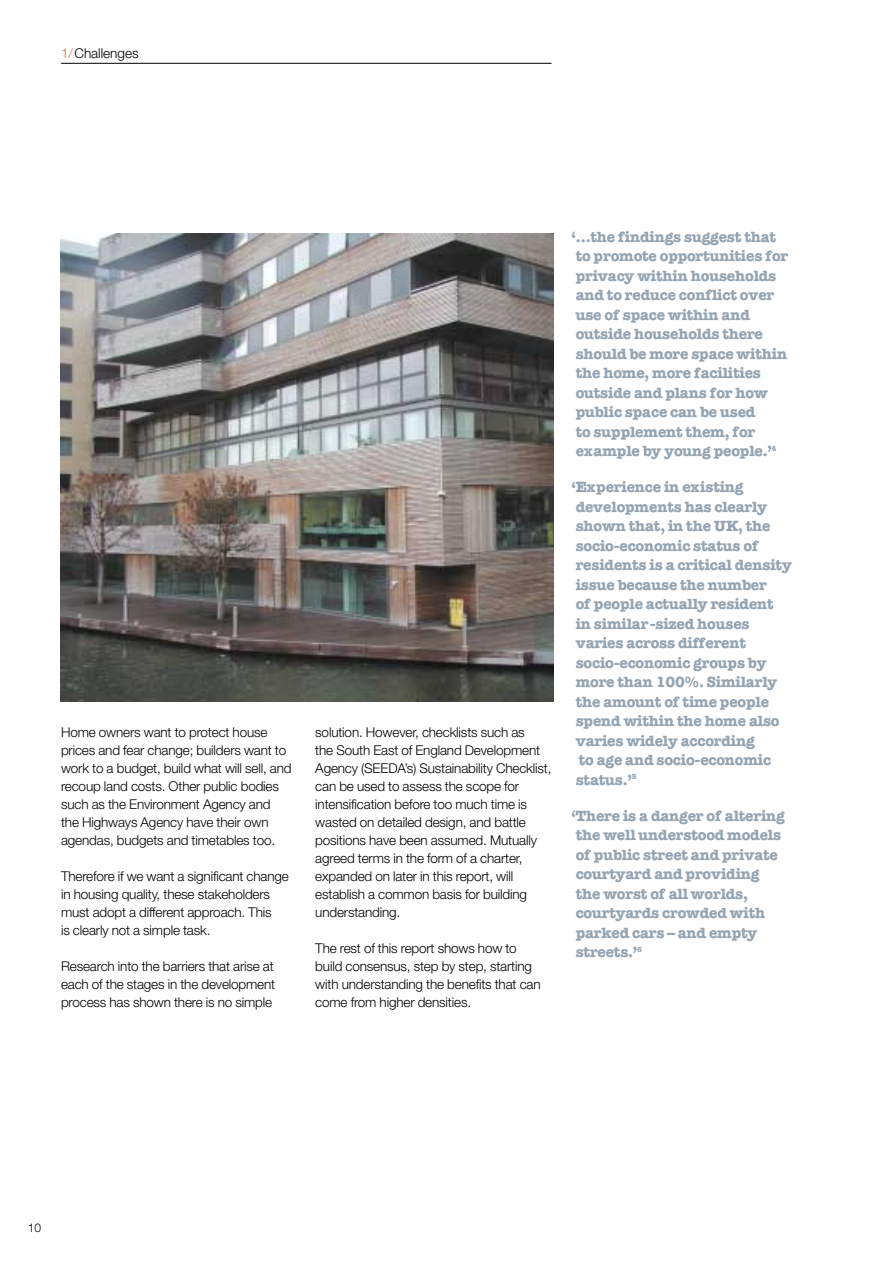
<style>
.page{position:relative;width:893px;height:1262px;background:#fff}
.page>*{position:absolute;margin:0;border:0;box-sizing:border-box;transform-origin:0 0}
.t1{font:700 15px/19.5px "American Typewriter";letter-spacing:-.015em;color:#94a4b1}
.t2{font:300 13.5px/18px "Helvetica Neue";letter-spacing:-.01em;color:#000}
.t3{font:300 12px "Helvetica Neue";color:#000}
.s1{color:#db6c3e}
</style>
<div class="page">
<hr style="left:61px;top:63px;width:490px;height:1px;background:#000">
<img style="left:61px;top:233px;width:492px;height:468px">
<p class="t2" style="left:61px;top:45px;width:79px"><span class="s1">1/</span>Challenges</p>
<p class="t2" style="left:61px;top:724px;width:232px">Home owners want to protect house prices and fear change; builders want to work to a budget, build what will sell, and recoup land costs. Other public bodies such as the Environment Agency and the Highways Agency have their own agendas, budgets and timetables too.</p>
<p class="t2" style="left:61px;top:868px;width:229px">Therefore if we want a significant change in housing quality, these stakeholders must adopt a different approach. This<br>is clearly not a simple task.</p>
<p class="t2" style="left:61px;top:958px;width:216px;text-align:justify">Research into the barriers that arise at each of the stages in the development process has shown there is no simple</p>
<p class="t2" style="left:315px;top:724px;width:238px">solution. However, checklists such as<br>the South East of England Development Agency (SEEDA’s) Sustainability Checklist, can be used to assess the scope for intensification before too much time is wasted on detailed design, and battle positions have been assumed. Mutually agreed terms in the form of a charter, expanded on later in this report, will establish a common basis for building understanding.</p>
<p class="t2" style="left:315px;top:940px;width:227px">The rest of this report shows how to build consensus, step by step, starting with understanding the benefits that can come from higher densities.</p>
<p class="t1" style="left:571px;top:228px;width:218px">‘…the findings suggest that to promote opportunities for privacy within households and to reduce conflict over use of space within and outside households there should be more space within the home, more facilities outside and plans for how public space can be used<br>to supplement them, for example by young people.’<sup>4</sup></p>
<p class="t1" style="left:571px;top:478px;width:222px">‘Experience in existing developments has clearly shown that, in the UK, the socio-economic status of residents is a critical density issue because the number<br>of people actually resident<br>in similar-sized houses varies across different socio-economic groups by more than 100%. Similarly the amount of time people spend within the home also varies widely according<br>to age and socio-economic status.’<sup>5</sup></p>
<p class="t1" style="left:571px;top:807px;width:215px">‘There is a danger of altering the well understood models of public street and private courtyard and providing<br>the worst of all worlds, courtyards crowded with parked cars – and empty streets.’<sup>6</sup></p>
<p class="t3" style="left:28px;top:1223px;width:15px">10</p>
</div>
